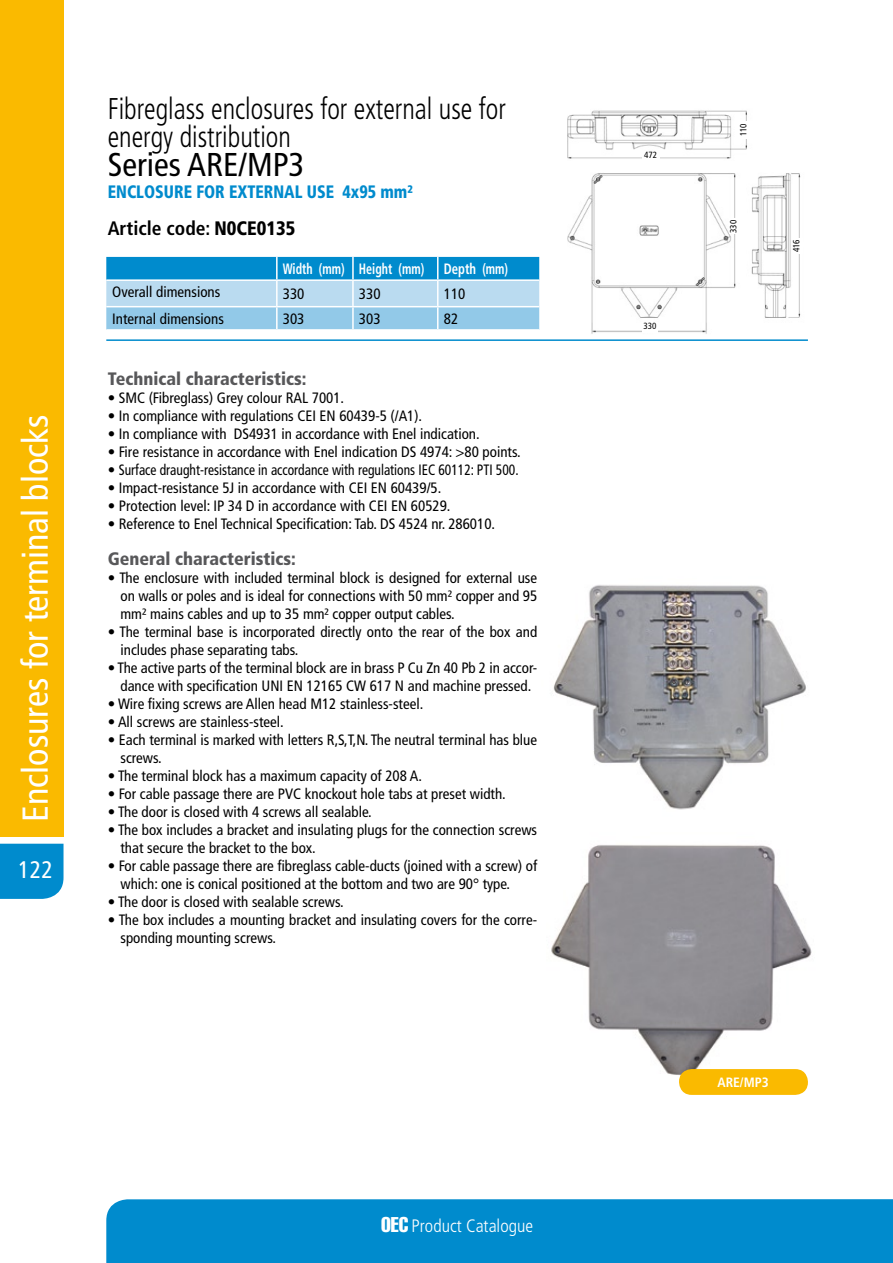
<style>
.page{position:relative;width:893px;height:1263px;background:#fff}
.page>*{position:absolute;margin:0;border:0;box-sizing:border-box;transform-origin:0 0}
.t1{font:condensed 36px "Frutiger";color:#fff}
.t2{font:condensed 33px "Frutiger";color:#000}
.t3{font:300 condensed 30px/28.5px "Frutiger";color:#000;scale:.9 1}
.t4{font:condensed 24px "Frutiger";color:#fff}
.t5{font:700 condensed 19.5px "Frutiger";color:#000}
.t6{font:900 condensed 18px "Frutiger";color:#58585a}
.t7{font:900 condensed 18px "Frutiger";color:#008bcd;scale:.9 1}
.t8{font:300 condensed 18px "Frutiger";color:#fff}
.t9{font:condensed 15px/18px "Frutiger";color:#000}
.t10{font:700 condensed 15px "Frutiger";color:#fff;scale:.8 1}
.t11{font:700 condensed 15px "Frutiger";color:#fff;scale:.85 1}
.t12{font:700 condensed 13.5px "Frutiger";color:#fff}
.t13{font:condensed 9px "Frutiger";color:#000}
.s1{font-weight:900}
.s2{font-family:"Helvetica";font-weight:400;font-stretch:extra-condensed;font-size:21px}
</style>
<div class="page">
<div style="left:0;top:0;width:64px;height:837px;background:#faba00"></div>
<div style="left:0;top:844px;width:64px;height:55px;background:#008bcd"></div>
<div style="left:106px;top:1199px;width:787px;height:64px;background:#008bcd"></div>
<img style="left:568px;top:110px;width:233px;height:224px">
<hr style="left:106px;top:339px;width:702px;height:2px;background:#008bcd">
<svg style="left:106px;top:257px;width:433px;height:72px;background:#73bce2"></svg>
<hr style="left:106px;top:279px;width:171px;height:2px;background:#fff">
<hr style="left:277px;top:279px;width:76px;height:2px;background:#fff">
<hr style="left:276px;top:281px;width:2px;height:25px;background:#fff">
<hr style="left:353px;top:279px;width:85px;height:2px;background:#fff">
<hr style="left:352px;top:281px;width:2px;height:25px;background:#fff">
<hr style="left:438px;top:279px;width:101px;height:2px;background:#fff">
<hr style="left:437px;top:281px;width:2px;height:25px;background:#fff">
<hr style="left:106px;top:306px;width:171px;height:1px;background:#fff">
<hr style="left:277px;top:306px;width:76px;height:1px;background:#fff">
<hr style="left:276px;top:307px;width:2px;height:22px;background:#fff">
<hr style="left:353px;top:306px;width:85px;height:1px;background:#fff">
<hr style="left:352px;top:307px;width:2px;height:22px;background:#fff">
<hr style="left:438px;top:306px;width:101px;height:1px;background:#fff">
<hr style="left:437px;top:307px;width:2px;height:22px;background:#fff">
<hr style="left:352px;top:257px;width:2px;height:22px;background:#fff">
<hr style="left:437px;top:257px;width:2px;height:22px;background:#fff">
<hr style="left:276px;top:257px;width:2px;height:22px;background:#fff">
<div style="left:642px;top:151px;width:18px;height:12px;background:#fff"></div>
<div style="left:740px;top:121px;width:10px;height:17px;background:#fff"></div>
<div style="left:730px;top:219px;width:10px;height:15px;background:#fff"></div>
<div style="left:793px;top:238px;width:10px;height:16px;background:#fff"></div>
<div style="left:642px;top:322px;width:16px;height:10px;background:#fff"></div>
<img style="left:551px;top:845px;width:261px;height:231px">
<div style="left:679px;top:1069px;width:129px;height:26px;background:#faba00;border-radius:13px"></div>
<img style="left:553px;top:585px;width:253px;height:225px">
<h1 class="t1" style="left:14px;top:822px;width:409px;rotate:-90deg">Enclosures for terminal blocks</h1>
<h3 class="t4" style="left:18px;top:856px;width:36px">122</h3>
<h3 class="t3" style="left:108px;top:95px;width:444px">Fibreglass enclosures for external use for energy distribution</h3>
<h2 class="t2" style="left:108px;top:145px;width:198px">Series ARE/MP3</h2>
<p class="t7" style="left:108px;top:180px;width:340px">ENCLOSURE FOR EXTERNAL USE 4x95 mm²</p>
<h3 class="t5" style="left:108px;top:217px;width:189px">Article code: <span class="s1">N0CE0135</span></h3>
<p class="t10" style="left:283px;top:260px;width:178px">Width (mm) Height (mm)</p>
<p class="t11" style="left:444px;top:260px;width:77px">Depth (mm)</p>
<p class="t9" style="left:112px;top:283px;width:110px">Overall dimensions</p>
<p class="t9" style="left:283px;top:285px;width:23px">330</p>
<p class="t9" style="left:359px;top:285px;width:23px">330</p>
<p class="t9" style="left:444px;top:285px;width:23px">110</p>
<p class="t9" style="left:112px;top:310px;width:113px">Internal dimensions</p>
<p class="t9" style="left:283px;top:310px;width:23px">303</p>
<p class="t9" style="left:359px;top:310px;width:23px">303</p>
<p class="t9" style="left:444px;top:310px;width:16px">82</p>
<p class="t6" style="left:108px;top:368px;width:200px">Technical characteristics:</p>
<p class="t9" style="left:108px;top:389px;width:238px">• SMC (Fibreglass) Grey colour RAL 7001.</p>
<p class="t9" style="left:108px;top:407px;width:316px">• In compliance with regulations CEI EN 60439-5 (/A1).</p>
<p class="t9" style="left:108px;top:425px;width:374px">• In compliance with DS4931 in accordance with Enel indication.</p>
<p class="t9" style="left:108px;top:443px;width:414px">• Fire resistance in accordance with Enel indication DS 4974: &gt;80 points.</p>
<p class="t9" style="left:108px;top:461px;width:412px">• Surface draught-resistance in accordance with regulations IEC 60112: PTI 500.</p>
<p class="t9" style="left:108px;top:479px;width:335px">• Impact-resistance 5J in accordance with CEI EN 60439/5.</p>
<p class="t9" style="left:108px;top:497px;width:344px">• Protection level: IP 34 D in accordance with CEI EN 60529.</p>
<p class="t9" style="left:108px;top:515px;width:389px">• Reference to Enel Technical Specification: Tab. DS 4524 nr. 286010.</p>
<p class="t6" style="left:108px;top:548px;width:190px">General characteristics:</p>
<p class="t9" style="left:120px;top:569px;width:418px;text-align:justify;text-indent:-13px">• The enclosure with included terminal block is designed for external use on walls or poles and is ideal for connections with 50 mm² copper and 95 mm² mains cables and up to 35 mm² copper output cables.</p>
<p class="t9" style="left:120px;top:623px;width:418px;text-indent:-13px">• The terminal base is incorporated directly onto the rear of the box and includes phase separating tabs.</p>
<p class="t9" style="left:108px;top:659px;width:431px;text-align:center">• The active parts of the terminal block are in brass P Cu Zn 40 Pb 2 in accor&shy;dance with specification UNI EN 12165 CW 617 N and machine pressed.</p>
<p class="t9" style="left:108px;top:695px;width:317px">• Wire fixing screws are Allen head M12 stainless-steel.</p>
<p class="t9" style="left:108px;top:713px;width:177px">• All screws are stainless-steel.</p>
<p class="t9" style="left:120px;top:731px;width:418px;text-indent:-13px">• Each terminal is marked with letters R,S,T,N. The neutral terminal has blue screws.</p>
<p class="t9" style="left:108px;top:767px;width:316px">• The terminal block has a maximum capacity of 208 A.</p>
<p class="t9" style="left:108px;top:785px;width:400px">• For cable passage there are PVC knockout hole tabs at preset width.</p>
<p class="t9" style="left:108px;top:803px;width:265px">• The door is closed with 4 screws all sealable.</p>
<p class="t9" style="left:120px;top:821px;width:418px;text-indent:-13px">• The box includes a bracket and insulating plugs for the connection screws that secure the bracket to the box.</p>
<p class="t9" style="left:120px;top:857px;width:418px;text-indent:-13px">• For cable passage there are fibreglass cable-ducts (joined with a screw) of which: one is conical positioned at the bottom and two are 90° type.</p>
<p class="t9" style="left:108px;top:893px;width:237px">• The door is closed with sealable screws.</p>
<p class="t9" style="left:120px;top:911px;width:418px;text-indent:-13px">• The box includes a mounting bracket and insulating covers for the corre&shy;sponding mounting screws.</p>
<p class="t8" style="left:381px;top:1215px;width:153px"><span class="s2">OEC</span> Product Catalogue</p>
<p class="t13" style="left:644px;top:149px;width:14px">472</p>
<p class="t13" style="left:643px;top:320px;width:14px">330</p>
<p class="t13" style="left:738px;top:136px;width:14px;rotate:-90deg">110</p>
<p class="t13" style="left:728px;top:233px;width:14px;rotate:-90deg">330</p>
<p class="t13" style="left:791px;top:252px;width:14px;rotate:-90deg">416</p>
<p class="t12" style="left:717px;top:1074px;width:53px">ARE/MP3</p>
</div>
